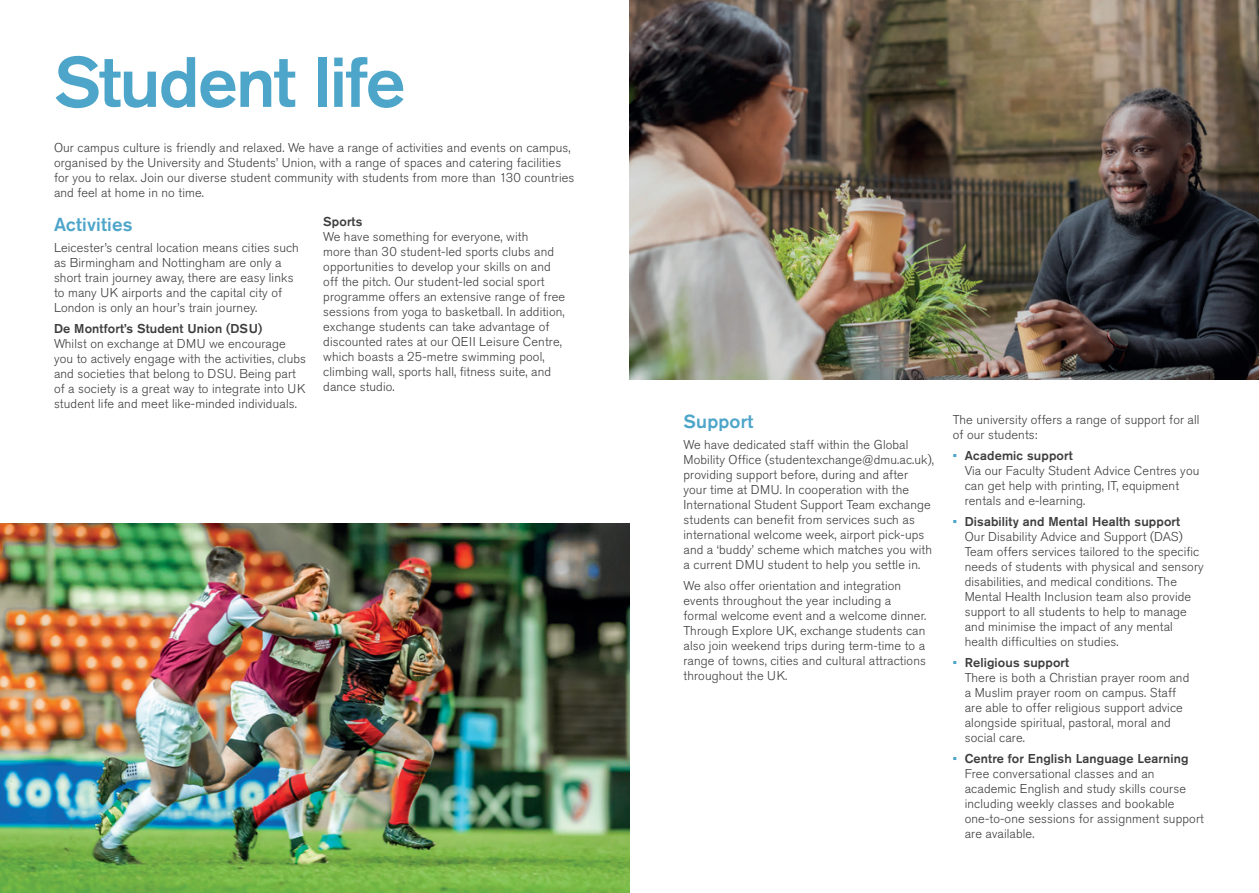
<style>
.page{position:relative;width:1259px;height:893px;background:#fff}
.page>*{position:absolute;margin:0;border:0;box-sizing:border-box;transform-origin:0 0}
.NEW-Heading_medium{font:500 70.5px "Akzidenz Grotesk Pro";letter-spacing:-.025em;color:#4da5c9}
.NEW-Sub_Head_standard{font:500 18.75px "Akzidenz Grotesk Pro";letter-spacing:.01em;color:#4da5c9}
.NEW-Body_standard{font:300 12.75px/15px "Akzidenz Grotesk Pro";letter-spacing:.01em;color:#3e3e3f}
.s1{font-weight:500}
.s2{font-weight:500;color:#4da5c9}
</style>
<div class="page">
<img style="left:629px;top:0;width:630px;height:380px">
<img style="left:0;top:523px;width:629px;height:370px">
<p class="NEW-Heading_medium" style="left:54px;top:37px;width:353px">Student life</p>
<p class="NEW-Body_standard" style="left:54px;top:140px;width:522px">Our campus culture is friendly and relaxed. We have a range of activities and events on campus, organised by the University and Students’ Union, with a range of spaces and catering facilities for you to relax. Join our diverse student community with students from more than 130 countries and feel at home in no time.</p>
<p class="NEW-Sub_Head_standard" style="left:54px;top:212px;width:80px">Activities</p>
<p class="NEW-Body_standard" style="left:54px;top:240px;width:246px">Leicester’s central location means cities such as Birmingham and Nottingham are only a short train journey away, there are easy links to many UK airports and the capital city of London is only an hour’s train journey.</p>
<p class="NEW-Body_standard" style="left:54px;top:321px;width:254px"><span class="s1">De Montfort’s Student Union (DSU)<br></span>Whilst on exchange at DMU we encourage you to actively engage with the activities, clubs and societies that belong to DSU. Being part of a society is a great way to integrate into UK student life and meet like-minded individuals.</p>
<p class="NEW-Body_standard" style="left:323px;top:215px;width:243px"><span class="s1">Sports<br></span>We have something for everyone, with<br>more than 30 student-led sports clubs and opportunities to develop your skills on and off the pitch. Our student-led social sport programme offers an extensive range of free sessions from yoga to basketball. In addition, exchange students can take advantage of discounted rates at our QEII Leisure Centre, which boasts a 25-metre swimming pool, climbing wall, sports hall, fitness suite, and dance studio.</p>
<p class="NEW-Sub_Head_standard" style="left:683px;top:410px;width:71px">Support</p>
<p class="NEW-Body_standard" style="left:683px;top:437px;width:252px">We have dedicated staff within the Global Mobility Office (studentexchange@dmu.ac.uk), providing support before, during and after your time at DMU. In cooperation with the International Student Support Team exchange students can benefit from services such as international welcome week, airport pick-ups and a ‘buddy’ scheme which matches you with a current DMU student to help you settle in.</p>
<p class="NEW-Body_standard" style="left:683px;top:578px;width:244px">We also offer orientation and integration events throughout the year including a formal welcome event and a welcome dinner.<br>Through Explore UK, exchange students can also join weekend trips during term-time to a range of towns, cities and cultural attractions throughout the UK.</p>
<p class="NEW-Body_standard" style="left:952px;top:412px;width:248px">The university offers a range of support for all of our students:</p>
<p class="NEW-Body_standard" style="left:964px;top:448px;width:236px;text-indent:-12px"><span class="s2">•</span> <span class="s1">Academic support<br></span>Via our Faculty Student Advice Centres you can get help with printing, IT, equipment rentals and e-learning.</p>
<p class="NEW-Body_standard" style="left:964px;top:514px;width:240px;text-indent:-12px"><span class="s2">•</span> <span class="s1">Disability and Mental Health support<br></span>Our Disability Advice and Support (DAS)<br>Team offers services tailored to the specific needs of students with physical and sensory disabilities, and medical conditions. The Mental Health Inclusion team also provide support to all students to help to manage and minimise the impact of any mental health difficulties on studies.</p>
<p class="NEW-Body_standard" style="left:964px;top:655px;width:226px;text-indent:-12px"><span class="s2">•</span> <span class="s1">Religious support<br></span>There is both a Christian prayer room and a Muslim prayer room on campus. Staff are able to offer religious support advice alongside spiritual, pastoral, moral and social care.</p>
<p class="NEW-Body_standard" style="left:964px;top:751px;width:241px;text-indent:-12px"><span class="s2">•</span> <span class="s1">Centre for English Language Learning </span>Free conversational classes and an academic English and study skills course including weekly classes and bookable one-to-one sessions for assignment support are available.</p>
</div>
